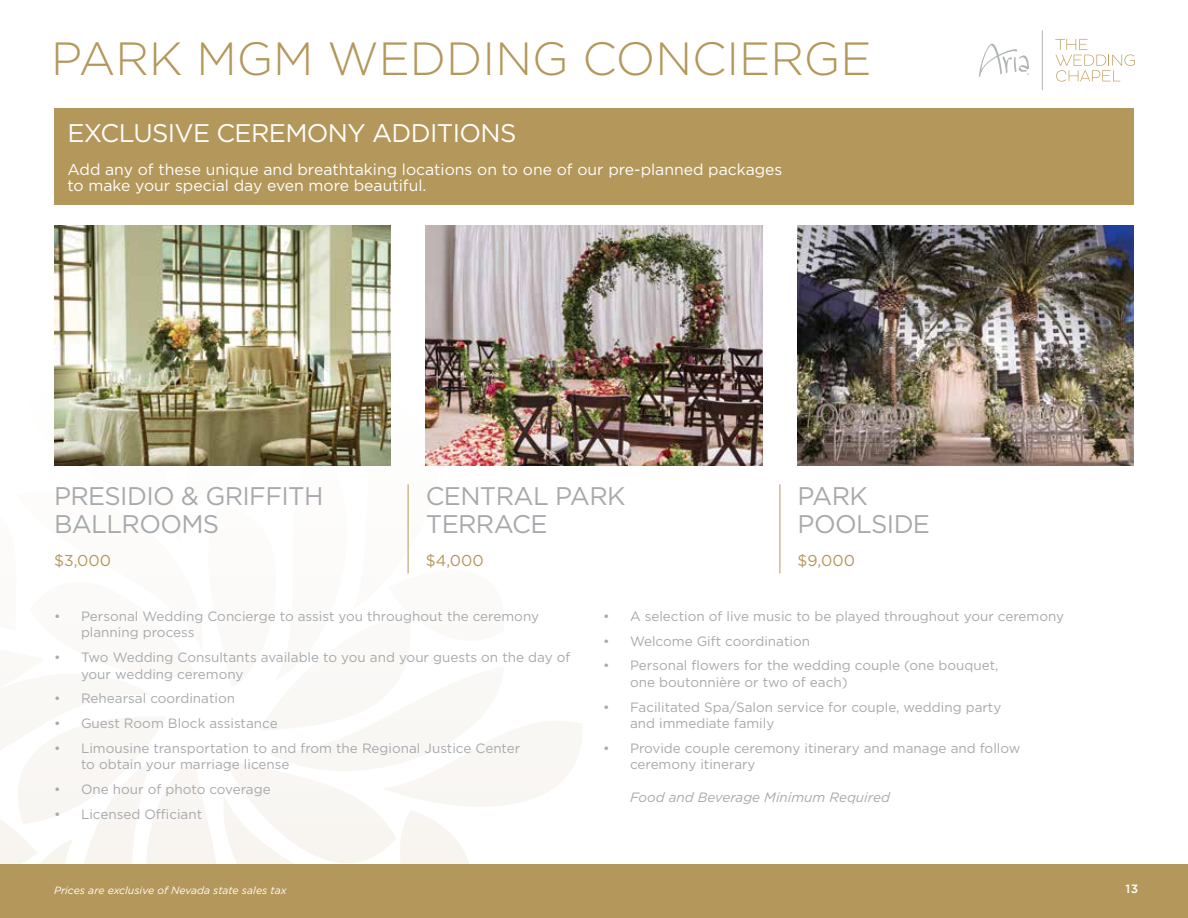
<style>
.page{position:relative;width:1188px;height:918px;background:#fff}
.page>*{position:absolute;margin:0;border:0;box-sizing:border-box;transform-origin:0 0}
.t1{font:300 46.5px "Gotham";color:#b4975a}
.t2{font:25.5px/28.5px "Gotham";letter-spacing:-.025em;color:#a7a9ac}
.t3{font:25.5px "Gotham";letter-spacing:-.025em;color:#fff}
.t4{font:15.75px/16.5px "Gotham";color:#fff}
.t5{font:15.75px "Gotham";color:#b4975a}
.t6{font:13.5px/16.5px "Gotham";color:#a7a9ac}
.t7{font:italic 13.5px "Gotham";color:#a7a9ac}
.t8{font:500 12px "Gotham";color:#fff}
.t9{font:italic 10.5px "Gotham";color:#fff}
</style>
<div class="page">
<svg style="left:0;top:387px;width:582px;height:477px"></svg>
<div style="left:0;top:864px;width:1188px;height:54px;background:#b4975a"></div>
<hr style="left:1042px;top:30px;width:1px;height:60px;background:#b2b5b6">
<svg style="left:1055px;top:39px;width:80px;height:43px"></svg>
<svg style="left:979px;top:43px;width:50px;height:34px"></svg>
<hr style="left:408px;top:484px;width:1px;height:89px;background:#b4975a">
<hr style="left:780px;top:484px;width:1px;height:89px;background:#b4975a">
<img style="left:426px;top:226px;width:336px;height:240px">
<img style="left:54px;top:226px;width:336px;height:240px">
<img style="left:798px;top:226px;width:336px;height:240px">
<div style="left:54px;top:108px;width:1080px;height:97px;background:#b4975a"></div>
<h1 class="t1" style="left:51px;top:29px;width:822px">PARK MGM WEDDING CONCIERGE</h1>
<h2 class="t3" style="left:68px;top:117px;width:450px">EXCLUSIVE CEREMONY ADDITIONS</h2>
<p class="t4" style="left:68px;top:161px;width:716px">Add any of these unique and breathtaking locations on to one of our pre-planned packages to make your special day even more beautiful.</p>
<h2 class="t2" style="left:54px;top:481px;width:271px">PRESIDIO &amp; GRIFFITH<br>BALLROOMS</h2>
<p class="t5" style="left:54px;top:551px;width:58px">$3,000</p>
<h2 class="t2" style="left:426px;top:481px;width:201px">CENTRAL PARK<br>TERRACE</h2>
<p class="t5" style="left:426px;top:551px;width:59px">$4,000</p>
<h2 class="t2" style="left:798px;top:481px;width:134px">PARK<br>POOLSIDE</h2>
<p class="t5" style="left:798px;top:551px;width:59px">$9,000</p>
<p class="t6" style="left:81px;top:608px;width:460px;text-indent:-27px">• Personal Wedding Concierge to assist you throughout the ceremony planning process</p>
<p class="t6" style="left:81px;top:649px;width:491px;text-indent:-27px">• Two Wedding Consultants available to you and your guests on the day of your wedding ceremony</p>
<p class="t6" style="left:54px;top:690px;width:183px">• Rehearsal coordination</p>
<p class="t6" style="left:54px;top:715px;width:225px">• Guest Room Block assistance</p>
<p class="t6" style="left:81px;top:740px;width:441px;text-indent:-27px">• Limousine transportation to and from the Regional Justice Center to obtain your marriage license</p>
<p class="t6" style="left:54px;top:781px;width:218px">• One hour of photo coverage</p>
<p class="t6" style="left:54px;top:806px;width:150px">• Licensed Officiant</p>
<p class="t6" style="left:603px;top:608px;width:463px">• A selection of live music to be played throughout your ceremony</p>
<p class="t6" style="left:603px;top:632px;width:209px">• Welcome Gift coordination</p>
<p class="t6" style="left:630px;top:657px;width:370px;text-indent:-27px">• Personal flowers for the wedding couple (one bouquet, one boutonnière or two of each)</p>
<p class="t6" style="left:630px;top:698px;width:373px;text-indent:-27px">• Facilitated Spa/Salon service for couple, wedding party and immediate family</p>
<p class="t6" style="left:630px;top:740px;width:392px;text-indent:-27px">• Provide couple ceremony itinerary and manage and follow ceremony itinerary</p>
<p class="t7" style="left:630px;top:789px;width:262px">Food and Beverage Minimum Required</p>
<p class="t9" style="left:54px;top:884px;width:234px">Prices are exclusive of Nevada state sales tax</p>
<p class="t8" style="left:1125px;top:881px;width:14px">13</p>
</div>
